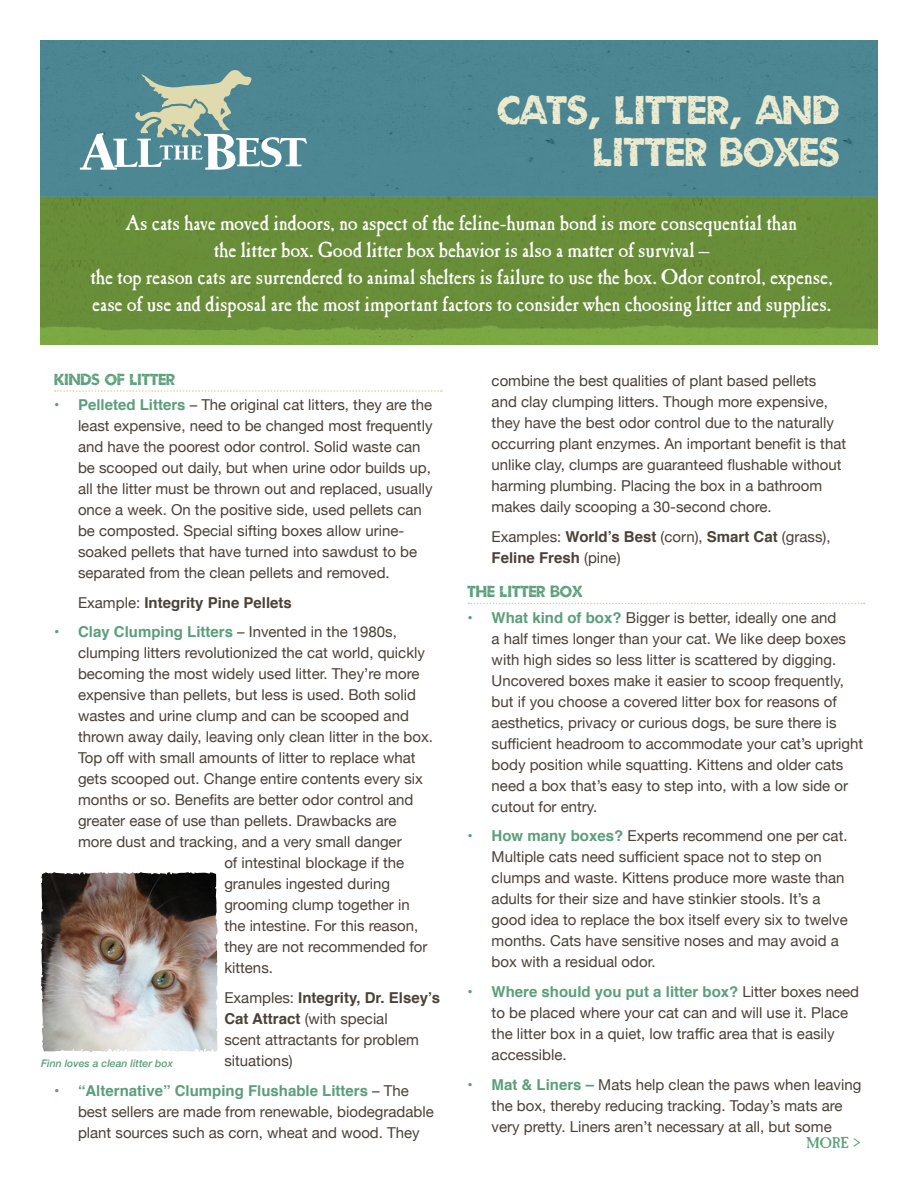
<style>
.page{position:relative;width:918px;height:1188px;background:#fff}
.page>*{position:absolute;margin:0;border:0;box-sizing:border-box;transform-origin:0 0}
.t1{font:45px/42px "Umbrage";color:#edebcf;text-align:right}
.t2{font:21px/27px "Caslon Antique";letter-spacing:-.01em;color:#fff;text-align:center}
.green_subhead{font:18px "Umbrage";color:#5b9e7b}
.t3{font:15px/21px "Helvetica Neue";color:#4a4137}
.t4{font:700 15px "Helvetica";color:#4a4137}
.t5{font:15px "Caslon Antique";color:#5b9e7b}
.italic_caption{font:italic 500 10.5px "Helvetica Neue";color:#5b9e7b}
.s1{color:#5b9e7b}
.s2{font-family:"Helvetica";font-weight:700;color:#5b9e7b}
.s3{font-family:"Helvetica Neue";font-weight:400}
.s4{font-family:"Helvetica";font-weight:700}
</style>
<div class="page">
<img style="left:40px;top:40px;width:838px;height:304px">
<svg style="left:80px;top:68px;width:227px;height:102px;background:#759fa2"></svg>
<svg style="left:55px;top:390px;width:387px;height:2px"></svg>
<svg style="left:468px;top:603px;width:397px;height:1px"></svg>
<svg style="left:90px;top:872px;width:128px;height:181px;background:#908784"></svg>
<img style="left:41px;top:872px;width:149px;height:180px">
<p class="t1" style="left:497px;top:87px;width:344px">CATS, LITTER, AND<br>LITTER BOXES</p>
<p class="t2" style="left:91px;top:210px;width:744px">As cats have moved indoors, no aspect of the feline-human bond is more consequential than<br>the litter box. Good litter box behavior is also a matter of survival –<br>the top reason cats are surrendered to animal shelters is failure to use the box. Odor control, expense, ease of use and disposal are the most important factors to consider when choosing litter and supplies.</p>
<p class="green_subhead" style="left:54px;top:369px;width:123px">KINDS OF LITTER</p>
<p class="t3" style="left:78px;top:395px;width:356px;text-indent:-24px"><span class="s1">•</span> <span class="s2">Pelleted Litters</span> – The original cat litters, they are the least expensive, need to be changed most frequently and have the poorest odor control. Solid waste can be scooped out daily, but when urine odor builds up, all the litter must be thrown out and replaced, usually once a week. On the positive side, used pellets can be composted. Special sifting boxes allow urine&shy;soaked pellets that have turned into sawdust to be separated from the clean pellets and removed.</p>
<p class="t4" style="left:78px;top:590px;width:215px"><span class="s3">Example:</span> Integrity Pine Pellets</p>
<p class="t3" style="left:54px;top:622px;width:344px"><span class="s1">•</span> <span class="s2">Clay Clumping Litters</span> – Invented in the 1980s,</p>
<p class="t3" style="left:78px;top:643px;width:348px">clumping litters revolutionized the cat world, quickly</p>
<p class="t3" style="left:78px;top:664px;width:343px">becoming the most widely used litter. They’re more</p>
<p class="t3" style="left:78px;top:685px;width:340px">expensive than pellets, but less is used. Both solid</p>
<p class="t3" style="left:78px;top:706px;width:332px">wastes and urine clump and can be scooped and</p>
<p class="t3" style="left:78px;top:727px;width:357px">thrown away daily, leaving only clean litter in the box.</p>
<p class="t3" style="left:78px;top:748px;width:339px">Top off with small amounts of litter to replace what</p>
<p class="t3" style="left:78px;top:769px;width:347px">gets scooped out. Change entire contents every six</p>
<p class="t3" style="left:78px;top:790px;width:337px">months or so. Benefits are better odor control and</p>
<p class="t3" style="left:78px;top:811px;width:320px">greater ease of use than pellets. Drawbacks are</p>
<p class="t3" style="left:78px;top:832px;width:325px">more dust and tracking, and a very small danger</p>
<p class="t3" style="left:224px;top:853px;width:181px">of intestinal blockage if the</p>
<p class="t3" style="left:224px;top:874px;width:167px">granules ingested during</p>
<p class="t3" style="left:224px;top:895px;width:187px">grooming clump together in</p>
<p class="t3" style="left:224px;top:916px;width:195px">the intestine. For this reason,</p>
<p class="t3" style="left:224px;top:937px;width:205px">they are not recommended for</p>
<p class="t3" style="left:224px;top:958px;width:50px">kittens.</p>
<p class="t3" style="left:224px;top:988px;width:217px">Examples: <span class="s4">Integrity, Dr. Elsey’s<br>Cat Attract</span> (with special<br>scent attractants for problem situations)</p>
<p class="t3" style="left:78px;top:1081px;width:357px;text-indent:-24px"><span class="s1">•</span> <span class="s2">“Alternative” Clumping Flushable Litters</span> – The best sellers are made from renewable, biodegradable plant sources such as corn, wheat and wood. They</p>
<p class="italic_caption" style="left:41px;top:1057px;width:134px">Finn loves a clean litter box</p>
<p class="t3" style="left:492px;top:371px;width:356px">combine the best qualities of plant based pellets<br>and clay clumping litters. Though more expensive, they have the best odor control due to the naturally occurring plant enzymes. An important benefit is that unlike clay, clumps are guaranteed flushable without harming plumbing. Placing the box in a bathroom makes daily scooping a 30-second chore.</p>
<p class="t3" style="left:492px;top:527px;width:340px">Examples: <span class="s4">World’s Best</span> (corn), <span class="s4">Smart Cat</span> (grass),<br><span class="s4">Feline Fresh</span> (pine)</p>
<p class="green_subhead" style="left:468px;top:581px;width:116px">THE LITTER BOX</p>
<p class="t3" style="left:492px;top:608px;width:373px;text-indent:-24px"><span class="s1">•</span> <span class="s2">What kind of box?</span> Bigger is better, ideally one and<br>a half times longer than your cat. We like deep boxes with high sides so less litter is scattered by digging.<br>Uncovered boxes make it easier to scoop frequently, but if you choose a covered litter box for reasons of aesthetics, privacy or curious dogs, be sure there is sufficient headroom to accommodate your cat’s upright body position while squatting. Kittens and older cats need a box that’s easy to step into, with a low side or cutout for entry.</p>
<p class="t3" style="left:492px;top:826px;width:358px;text-indent:-24px"><span class="s1">•</span> <span class="s2">How many boxes?</span> Experts recommend one per cat.<br>Multiple cats need sufficient space not to step on clumps and waste. Kittens produce more waste than adults for their size and have stinkier stools. It’s a good idea to replace the box itself every six to twelve months. Cats have sensitive noses and may avoid a box with a residual odor.</p>
<p class="t3" style="left:492px;top:982px;width:369px;text-indent:-24px"><span class="s1">•</span> <span class="s2">Where should you put a litter box?</span> Litter boxes need to be placed where your cat can and will use it. Place the litter box in a quiet, low traffic area that is easily accessible.</p>
<p class="t3" style="left:468px;top:1075px;width:395px;text-align:center"><span class="s1">•</span> <span class="s2">Mat &amp; Liners –</span> Mats help clean the paws when leaving the box, thereby reducing tracking. Today’s mats are<br>very pretty. Liners aren’t necessary at all, but some</p>
<p class="t5" style="left:806px;top:1133px;width:56px">MORE &gt;</p>
</div>
